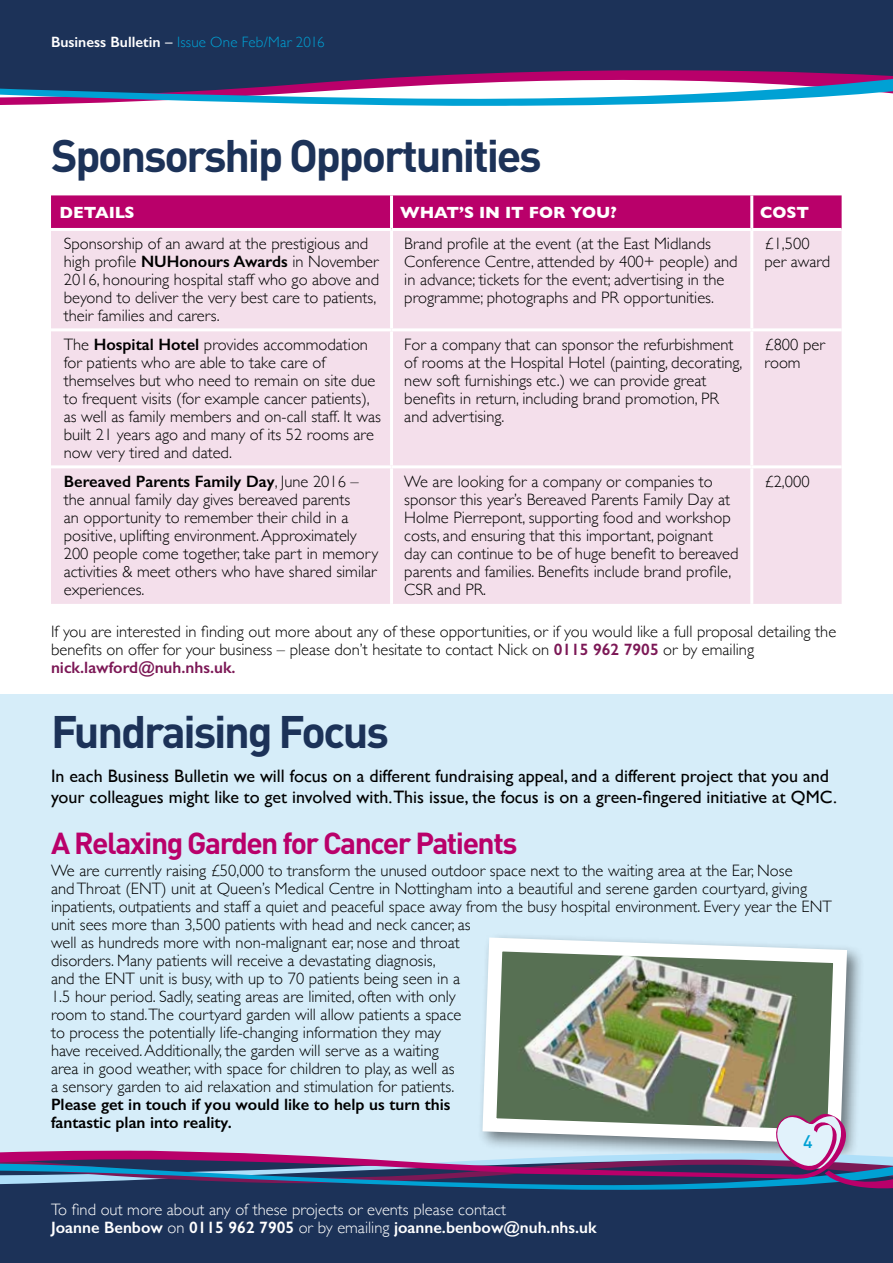
<style>
.page{position:relative;width:893px;height:1263px;background:#fff}
.page>*{position:absolute;margin:0;border:0;box-sizing:border-box;transform-origin:0 0}
.t1{font:700 45px "DIN";letter-spacing:-.05em;color:#1c3258}
.t2{font:700 30px "DIN";letter-spacing:-.05em;color:#b9006a}
.t3{font:18px/21px "Gill Sans";color:#000}
.t4{font:500 18px "DIN";color:#00a1d4}
.t5{font:300 16.5px/18px "Gill Sans";color:#000}
.t6{font:300 16.5px/18px "Gill Sans";color:#fff}
.t7{font:600 16.5px/18px "Gill Sans";color:#000}
.t8{font:700 16.5px "Gill Sans";color:#fff}
.t9{font:300 15px "Gill Sans";letter-spacing:.01em;color:#00a1d4}
.s1{font-weight:600;color:#fff}
.s2{font-family:"News Gothic BT";font-weight:600;color:#fff}
.s3{font-weight:600}
.s4{font-weight:600;color:#7c1856}
</style>
<div class="page">
<div style="left:0;top:694px;width:893px;height:481px;background:#d6edf9"></div>
<div style="left:477px;top:932px;width:388px;height:230px;background:#000;opacity:.5"></div>
<img style="left:477px;top:932px;width:377px;height:180px">
<div style="left:0;top:1193px;width:893px;height:70px;background:#1c3258"></div>
<div style="left:0;top:0;width:893px;height:62px;background:#1c3258"></div>
<div style="left:51px;top:195px;width:791px;height:34px;background:#b9006a"></div>
<div style="left:51px;top:229px;width:791px;height:375px;background:#f4dfeb"></div>
<hr style="left:390px;top:195px;width:3px;height:33px;background:#fff">
<hr style="left:750px;top:195px;width:3px;height:33px;background:#fff">
<hr style="left:51px;top:228px;width:340px;height:3px;background:#fff">
<hr style="left:392px;top:228px;width:360px;height:3px;background:#fff">
<hr style="left:390px;top:231px;width:3px;height:97px;background:#fff">
<hr style="left:752px;top:228px;width:90px;height:3px;background:#fff">
<hr style="left:750px;top:231px;width:3px;height:97px;background:#fff">
<hr style="left:51px;top:328px;width:340px;height:3px;background:#fff">
<hr style="left:392px;top:328px;width:360px;height:3px;background:#fff">
<hr style="left:390px;top:331px;width:3px;height:134px;background:#fff">
<hr style="left:752px;top:328px;width:90px;height:3px;background:#fff">
<hr style="left:750px;top:331px;width:3px;height:134px;background:#fff">
<hr style="left:51px;top:465px;width:340px;height:3px;background:#fff">
<hr style="left:392px;top:465px;width:360px;height:3px;background:#fff">
<hr style="left:390px;top:468px;width:3px;height:136px;background:#fff">
<hr style="left:752px;top:465px;width:90px;height:3px;background:#fff">
<hr style="left:750px;top:468px;width:3px;height:136px;background:#fff">
<svg style="left:0;top:62px;width:893px;height:44px"></svg>
<svg style="left:0;top:1112px;width:893px;height:81px"></svg>
<p class="t9" style="left:51px;top:30px;width:275px"><span class="s1">Business Bulletin</span> <span class="s2">–</span> Issue One Feb/Mar 2016</p>
<h1 class="t1" style="left:51px;top:127px;width:492px">Sponsorship Opportunities</h1>
<p class="t8" style="left:60px;top:199px;width:77px">DETAILS</p>
<p class="t8" style="left:400px;top:199px;width:218px">WHAT’S IN IT FOR YOU?</p>
<p class="t8" style="left:760px;top:199px;width:50px">COST</p>
<p class="t5" style="left:64px;top:234px;width:317px">Sponsorship of an award at the prestigious and high profile <span class="s3">NUHonours Awards</span> in November 2016, honouring hospital staff who go above and beyond to deliver the very best care to patients, their families and carers.</p>
<p class="t5" style="left:404px;top:234px;width:335px">Brand profile at the event (at the East Midlands Conference Centre, attended by 400+ people) and in advance; tickets for the event; advertising in the programme; photographs and PR opportunities.</p>
<p class="t5" style="left:765px;top:234px;width:67px">£1,500 per award</p>
<p class="t5" style="left:64px;top:335px;width:319px">The <span class="s3">Hospital Hotel</span> provides accommodation for patients who are able to take care of themselves but who need to remain on site due to frequent visits (for example cancer patients), as well as family members and on-call staff. It was built 21 years ago and many of its 52 rooms are now very tired and dated.</p>
<p class="t5" style="left:404px;top:335px;width:340px">For a company that can sponsor the refurbishment of rooms at the Hospital Hotel (painting, decorating, new soft furnishings etc.) we can provide great benefits in return, including brand promotion, PR and advertising.</p>
<p class="t5" style="left:765px;top:335px;width:62px">£800 per room</p>
<p class="t5" style="left:64px;top:472px;width:316px"><span class="s3">Bereaved Parents Family Day</span>, June 2016 – the annual family day gives bereaved parents<br>an opportunity to remember their child in a positive, uplifting environment. Approximately 200 people come together, take part in memory activities &amp; meet others who have shared similar experiences.</p>
<p class="t5" style="left:404px;top:472px;width:336px">We are looking for a company or companies to sponsor this year’s Bereaved Parents Family Day at Holme Pierrepont, supporting food and workshop costs, and ensuring that this important, poignant day can continue to be of huge benefit to bereaved parents and families. Benefits include brand profile, CSR and PR.</p>
<p class="t5" style="left:765px;top:472px;width:47px">£2,000</p>
<p class="t5" style="left:51px;top:622px;width:787px">If you are interested in finding out more about any of these opportunities, or if you would like a full proposal detailing the benefits on offer for your business – please don’t hesitate to contact Nick on <span class="s4">0115 962 7905</span> or by emailing <span class="s4">nick.lawford@nuh.nhs.uk.</span></p>
<h1 class="t1" style="left:51px;top:702px;width:339px">Fundraising Focus</h1>
<p class="t3" style="left:51px;top:765px;width:787px">In each Business Bulletin we will focus on a different fundraising appeal, and a different project that you and your colleagues might like to get involved with.This issue, the focus is on a green-fingered initiative at QMC.</p>
<h2 class="t2" style="left:51px;top:823px;width:468px">A Relaxing Garden for Cancer Patients</h2>
<p class="t5" style="left:51px;top:861px;width:782px">We are currently raising £50,000 to transform the unused outdoor space next to the waiting area at the Ear, Nose<br>and Throat (ENT) unit at Queen’s Medical Centre in Nottingham into a beautiful and serene garden courtyard, giving inpatients, outpatients and staff a quiet and peaceful space away from the busy hospital environment. Every year the ENT unit sees more than 3,500 patients with head and neck cancer, as<br>well as hundreds more with non-malignant ear, nose and throat<br>disorders. Many patients will receive a devastating diagnosis,<br>and the ENT unit is busy, with up to 70 patients being seen in a<br>1.5 hour period. Sadly, seating areas are limited, often with only<br>room to stand.The courtyard garden will allow patients a space<br>to process the potentially life-changing information they may<br>have received. Additionally, the garden will serve as a waiting<br>area in good weather, with space for children to play, as well as<br>a sensory garden to aid relaxation and stimulation for patients.</p>
<p class="t7" style="left:51px;top:1095px;width:401px">Please get in touch if you would like to help us turn this fantastic plan into reality.</p>
<p class="t4" style="left:803px;top:1130px;width:11px">4</p>
<p class="t6" style="left:51px;top:1199px;width:547px">To find out more about any of these projects or events please contact<br><span class="s3">Joanne Benbow</span> on <span class="s3">0115 962 7905</span> or by emailing <span class="s3">joanne.benbow@nuh.nhs.uk</span></p>
</div>
